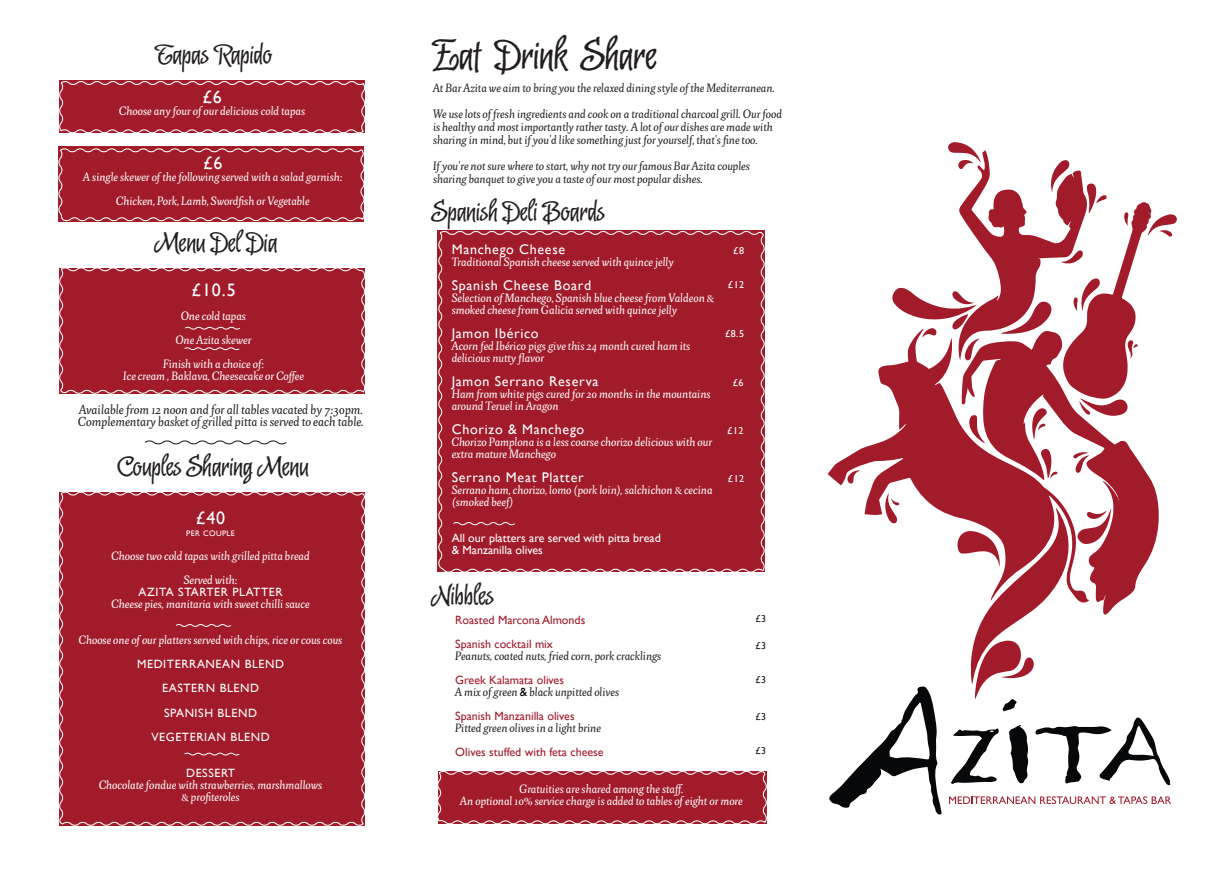
<style>
.page{position:relative;width:1219px;height:871px;background:#fff}
.page>*{position:absolute;margin:0;border:0;box-sizing:border-box;transform-origin:0 0}
.t1{font:36px "Malambo OT";color:#231f20}
.titles{font:24px "Malambo OT";color:#231f20}
.Specials_white{font:18px "Gill Sans";color:#fff}
.specials_desc_white{font:18px "Gill Sans";color:#fff}
.Name_red{font:14px "Gill Sans";letter-spacing:.05em;color:#fff}
.Desc_black{font:13px "Pigeon";color:#231f20}
.specials_desc_white-2{font:12px/12px "Pigeon";color:#fff}
.Desc_black-2{font:12px/13px "Pigeon";color:#231f20}
.Desc_black-3{font:12px "Gill Sans";color:#a11b2b}
.Specials_white-2{font:12px "Gill Sans";letter-spacing:.05em;color:#fff}
.specials_desc_white-3{font:12px "Gill Sans";color:#fff}
.Desc_black-4{font:12px "Pigeon";color:#fff}
.Name_red-2{font:10px "Gill Sans";color:#fff}
.Name_white{font:10px "Gill Sans";color:#231f20}
.Specials_white-3{font:8px "Gill Sans";letter-spacing:.05em;color:#fff}
.s1{font-family:"Esmeralda Pro";font-size:10px}
.s2{font-family:"Gill Sans";color:#000}
.s3{font-family:"Esmeralda Pro"}
</style>
<div class="page">
<svg style="left:438px;top:771px;width:329px;height:53px;background:#a42433"></svg>
<svg style="left:58px;top:147px;width:306px;height:75px;background:#a42332"></svg>
<div style="left:59px;top:492px;width:306px;height:334px;background:#a11b2b"></div>
<svg style="left:175px;top:623px;width:57px;height:4px"></svg>
<svg style="left:184px;top:751px;width:56px;height:5px"></svg>
<svg style="left:59px;top:80px;width:306px;height:53px;background:#a52434"></svg>
<div style="left:59px;top:268px;width:306px;height:126px;background:#a11b2b"></div>
<svg style="left:828px;top:365px;width:134px;height:159px"></svg>
<svg style="left:962px;top:478px;width:197px;height:30px;fill:#a11b2b"></svg>
<svg style="left:846px;top:470px;width:14px;height:13px"></svg>
<svg style="left:884px;top:493px;width:15px;height:30px"></svg>
<svg style="left:892px;top:142px;width:285px;height:336px"></svg>
<svg style="left:829px;top:686px;width:113px;height:128px"></svg>
<svg style="left:950px;top:508px;width:221px;height:277px"></svg>
<svg style="left:949px;top:796px;width:222px;height:7px"></svg>
<div style="left:437px;top:230px;width:328px;height:342px;background:#a11b2b"></div>
<svg style="left:452px;top:521px;width:64px;height:5px"></svg>
<svg style="left:144px;top:440px;width:143px;height:5px"></svg>
<p class="titles" style="left:154px;top:38px;width:119px">Tapas Rapido</p>
<p class="Specials_white" style="left:202px;top:86px;width:21px">£6</p>
<p class="specials_desc_white-2" style="left:119px;top:105px;width:187px">Choose any four of our delicious cold tapas</p>
<p class="specials_desc_white" style="left:203px;top:152px;width:21px">£6</p>
<p class="specials_desc_white-2" style="left:83px;top:171px;width:261px">A single skewer of the following served with a salad garnish:</p>
<p class="specials_desc_white-2" style="left:116px;top:195px;width:195px">Chicken, Pork, Lamb, Swordfish or Vegetable</p>
<p class="titles" style="left:154px;top:227px;width:125px">Menu Del Dia</p>
<p class="Specials_white" style="left:192px;top:279px;width:46px">£10.5</p>
<p class="specials_desc_white-2" style="left:181px;top:309px;width:66px">One cold tapas</p>
<p class="specials_desc_white-2" style="left:176px;top:333px;width:77px">One Azita skewer</p>
<p class="specials_desc_white-2" style="left:163px;top:357px;width:103px">Finish with a choice of:</p>
<p class="specials_desc_white-2" style="left:123px;top:369px;width:182px">Ice cream , Baklava, Cheesecake or Coffee</p>
<p class="Desc_black" style="left:79px;top:401px;width:286px">Available from 12 noon and for all tables vacated by 7:30pm.</p>
<p class="Desc_black" style="left:78px;top:413px;width:287px">Complementary basket of grilled pitta is served to each table.</p>
<p class="titles" style="left:118px;top:450px;width:193px">Couples Sharing Menu</p>
<p class="Specials_white" style="left:196px;top:507px;width:31px">£40</p>
<p class="Specials_white-3" style="left:186px;top:528px;width:50px">PER COUPLE</p>
<p class="specials_desc_white-2" style="left:112px;top:550px;width:200px">Choose two cold tapas with grilled pitta bread</p>
<p class="specials_desc_white-2" style="left:184px;top:574px;width:55px">Served with:</p>
<p class="Specials_white-2" style="left:138px;top:585px;width:146px">AZITA STARTER PLATTER</p>
<p class="specials_desc_white-2" style="left:111px;top:598px;width:200px">Cheese pies, manitaria with sweet chilli sauce</p>
<p class="specials_desc_white-2" style="left:79px;top:634px;width:265px">Choose one of our platters served with chips, rice or cous cous</p>
<p class="Specials_white-2" style="left:137px;top:657px;width:149px">MEDITERRANEAN BLEND</p>
<p class="Specials_white-2" style="left:162px;top:681px;width:98px">EASTERN BLEND</p>
<p class="Specials_white-2" style="left:164px;top:705px;width:94px">SPANISH BLEND</p>
<p class="Specials_white-2" style="left:151px;top:729px;width:120px">VEGETERIAN BLEND</p>
<p class="Specials_white-2" style="left:186px;top:765px;width:51px">DESSERT</p>
<p class="specials_desc_white-2" style="left:99px;top:778px;width:225px">Chocolate fondue with strawberries, marshmallows</p>
<p class="specials_desc_white-2" style="left:182px;top:790px;width:59px"><span class="s1">&amp;</span> profiteroles</p>
<p class="t1" style="left:432px;top:31px;width:227px">Eat Drink Share</p>
<p class="Desc_black-2" style="left:433px;top:81px;width:344px">At Bar Azita we aim to bring you the relaxed dining style of the Mediterranean.</p>
<p class="Desc_black-2" style="left:433px;top:107px;width:350px">We use lots of fresh ingredients and cook on a traditional charcoal grill. Our food is healthy and most importantly rather tasty. A lot of our dishes are made with sharing in mind, but if you'd like something just for yourself, that's fine too.</p>
<p class="Desc_black-2" style="left:433px;top:159px;width:318px">If you're not sure where to start, why not try our famous Bar Azita couples</p>
<p class="Desc_black-2" style="left:433px;top:172px;width:271px">sharing banquet to give you a taste of our most popular dishes.</p>
<p class="titles" style="left:431px;top:195px;width:175px">Spanish Deli Boards</p>
<p class="Name_red" style="left:452px;top:241px;width:115px">Manchego Cheese</p>
<p class="Desc_black-4" style="left:452px;top:255px;width:223px">Traditional Spanish cheese served with quince jelly</p>
<p class="Name_red" style="left:452px;top:277px;width:141px">Spanish Cheese Board</p>
<p class="specials_desc_white-2" style="left:452px;top:292px;width:264px">Selection of Manchego, Spanish blue cheese from Valdeon <span class="s1">&amp; </span>smoked cheese from Galicia served with quince jelly</p>
<p class="Name_red" style="left:452px;top:325px;width:112px">Jamon Ibérico <sup>(50g)</sup></p>
<p class="specials_desc_white-2" style="left:452px;top:340px;width:240px">Acorn fed Ibérico pigs give this 24 month cured ham its delicious nutty flavor</p>
<p class="Name_red" style="left:452px;top:373px;width:172px">Jamon Serrano Reserva <sup>(50g)</sup></p>
<p class="specials_desc_white-2" style="left:452px;top:388px;width:260px">Ham from white pigs cured for 20 months in the mountains around Teruel in Aragon</p>
<p class="Name_red" style="left:452px;top:421px;width:134px">Chorizo &amp; Manchego</p>
<p class="specials_desc_white-2" style="left:452px;top:436px;width:262px">Chorizo Pamplona is a less coarse chorizo delicious with our extra mature Manchego</p>
<p class="Name_red" style="left:452px;top:469px;width:162px">Serrano Meat Platter <sup>(150g)</sup></p>
<p class="specials_desc_white-2" style="left:452px;top:484px;width:262px">Serrano ham, chorizo, lomo (pork loin), salchichon <span class="s1">&amp;</span> cecina (smoked beef)</p>
<p class="specials_desc_white-3" style="left:452px;top:531px;width:211px">All our platters are served with pitta bread</p>
<p class="specials_desc_white-3" style="left:452px;top:543px;width:93px">&amp; Manzanilla olives</p>
<p class="Name_red-2" style="left:733px;top:244px;width:12px">£8</p>
<p class="Name_red-2" style="left:728px;top:279px;width:18px">£12</p>
<p class="Name_red-2" style="left:725px;top:328px;width:20px">£8.5</p>
<p class="Name_red-2" style="left:733px;top:377px;width:12px">£6</p>
<p class="Name_red-2" style="left:727px;top:424px;width:18px">£12</p>
<p class="Name_red-2" style="left:728px;top:472px;width:18px">£12</p>
<p class="titles" style="left:431px;top:579px;width:65px">Nibbles</p>
<p class="Desc_black-3" style="left:455px;top:612px;width:132px">Roasted Marcona Almonds</p>
<p class="Desc_black-3" style="left:455px;top:636px;width:99px">Spanish cocktail mix</p>
<p class="Desc_black-2" style="left:455px;top:649px;width:208px">Peanuts, coated nuts, fried corn, pork cracklings</p>
<p class="Desc_black-3" style="left:455px;top:672px;width:110px">Greek Kalamata olives</p>
<p class="Desc_black-2" style="left:455px;top:685px;width:166px">A mix of green <span class="s2">&amp;</span> black unpitted olives</p>
<p class="Desc_black-3" style="left:455px;top:708px;width:121px">Spanish Manzanilla olives</p>
<p class="Desc_black-2" style="left:455px;top:721px;width:147px">Pitted green olives in a light brine</p>
<p class="Desc_black-3" style="left:455px;top:744px;width:150px">Olives stuffed with feta cheese</p>
<p class="specials_desc_white-2" style="left:519px;top:782px;width:166px">Gratuities are shared among the staff.</p>
<p class="specials_desc_white-2" style="left:460px;top:794px;width:284px">An optional 10<span class="s3">%</span> service charge is added to tables of eight or more</p>
<p class="Name_white" style="left:755px;top:612px;width:12px">£3</p>
<p class="Name_white" style="left:755px;top:639px;width:12px">£3</p>
<p class="Name_white" style="left:755px;top:674px;width:12px">£3</p>
<p class="Name_white" style="left:755px;top:710px;width:12px">£3</p>
<p class="Name_white" style="left:755px;top:745px;width:12px">£3</p>
</div>
